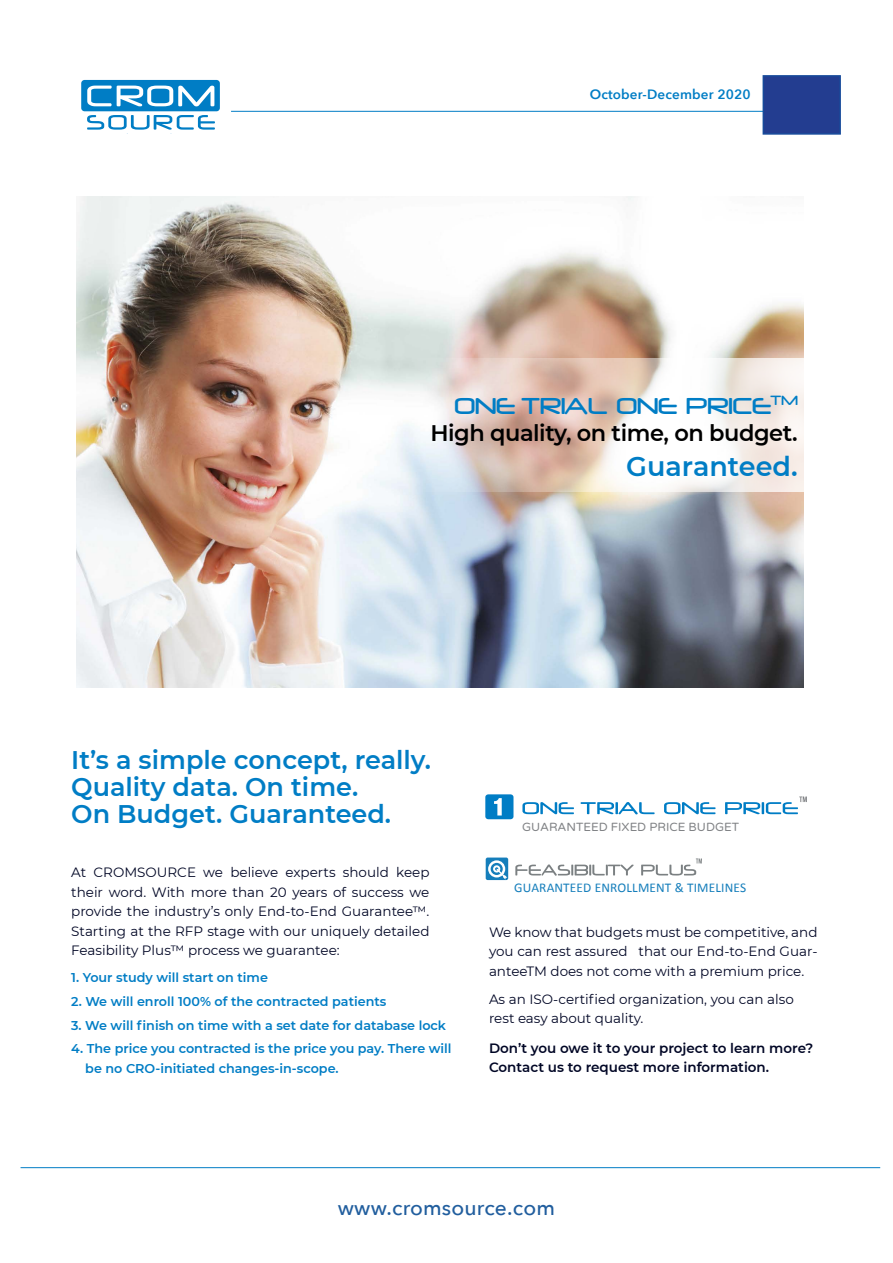
<style>
.page{position:relative;width:893px;height:1263px;background:#fff}
.page>*{position:absolute;margin:0;border:0;box-sizing:border-box;transform-origin:0 0}
.t1{font:500 27px "Neuropol";letter-spacing:-.02em;color:#007dc5}
.t2{font:600 27px "Montserrat";color:#007dc5}
.t3{font:600 25.5px/27px "Montserrat";color:#007dc5}
.t4{font:600 22.5px "Montserrat";letter-spacing:-.02em;color:#000}
.t5{font:500 21px "Avenir Next";letter-spacing:.01em;color:#215e9e}
.t6{font:13.5px/19.5px "Montserrat";color:#000625}
.t7{font:600 13.5px/19.5px "Montserrat";color:#000625}
.t8{font:600 13.5px "Avenir Next";letter-spacing:.01em;color:#007dc5}
.t9{font:13.35px "Calibri";letter-spacing:.01em;color:#157ebb}
.t10{font:600 12.75px/19.5px "Montserrat";color:#007dc5}
.t11{font:12px "Varela Round";color:#808285}
</style>
<div class="page">
<hr style="left:231px;top:111px;width:573px;height:1px;background:#007dc5">
<div style="left:81px;top:80px;width:139px;height:31px;background:#007dc5;border-radius:3px"></div>
<svg style="left:87px;top:86px;width:127px;height:20px"></svg>
<svg style="left:87px;top:115px;width:128px;height:19px"></svg>
<div style="left:763px;top:75px;width:78px;height:60px;background:#233d90;border:2px solid #174b9b"></div>
<img style="left:77px;top:197px;width:726px;height:491px">
<svg style="left:394px;top:358px;width:409px;height:134px"></svg>
<svg style="left:515px;top:864px;width:119px;height:12px"></svg>
<div style="left:486px;top:857px;width:22px;height:23px;background:#157ebb;border-radius:2px"></div>
<svg style="left:641px;top:858px;width:61px;height:17px"></svg>
<svg style="left:488px;top:860px;width:19px;height:19px"></svg>
<svg style="left:522px;top:802px;width:52px;height:12px"></svg>
<svg style="left:581px;top:802px;width:74px;height:12px"></svg>
<svg style="left:664px;top:802px;width:52px;height:12px"></svg>
<div style="left:485px;top:794px;width:28px;height:25px;background:#007dc5;border-radius:3px"></div>
<svg style="left:494px;top:798px;width:8px;height:17px"></svg>
<svg style="left:725px;top:796px;width:82px;height:18px"></svg>
<hr style="left:21px;top:1167px;width:859px;height:1px;background:#007dc5">
<p class="t8" style="left:590px;top:83px;width:162px">October-December 2020</p>
<h1 class="t1" style="left:454px;top:392px;width:345px">ONE TRIAL ONE PRICE<sup>TM</sup></h1>
<h3 class="t4" style="left:430px;top:417px;width:369px">High quality, on time, on budget.</h3>
<h1 class="t2" style="left:626px;top:447px;width:173px">Guaranteed.</h1>
<h2 class="t3" style="left:71px;top:745px;width:361px">It as’ simple concept, really.<br>Quality data. On time.<br>On Budget. Guaranteed.</h2>
<p class="t6" style="left:230px;top:862px;width:49px">believe</p>
<p class="t6" style="left:343px;top:862px;width:48px">should</p>
<p class="t6" style="left:396px;top:862px;width:35px">keep</p>
<p class="t6" style="left:94px;top:862px;width:104px">CROMSOURCE</p>
<p class="t6" style="left:71px;top:862px;width:360px">At<br>their word. With more than 20 years of success we provide the industry s’ only End-to-End GuaranteeTM.<br>Starting at the RFP stage with our uniquely detailed Feasibility Plus™ process we guarantee:</p>
<p class="t6" style="left:285px;top:862px;width:52px">experts</p>
<p class="t6" style="left:203px;top:862px;width:21px">we</p>
<p class="t10" style="left:71px;top:967px;width:198px">1. Your study will start on time</p>
<p class="t10" style="left:71px;top:991px;width:317px">2. We will enroll 100% of the contracted patients</p>
<p class="t10" style="left:71px;top:1015px;width:376px">3. We will finish on time with a set date for database lock</p>
<p class="t10" style="left:85px;top:1038px;width:368px;text-indent:-14px">4. The price you contracted is the price you pay. There will be no CRO-initiated changes-in-scope.</p>
<p class="t11" style="left:522px;top:819px;width:218px">GUARANTEED FIXED PRICE BUDGET</p>
<p class="t9" style="left:514px;top:879px;width:234px">GUARANTEED ENROLLMENT &amp; TIMELINES</p>
<p class="t6" style="left:489px;top:922px;width:330px">We know that budgets must be competitive, and</p>
<p class="t6" style="left:489px;top:961px;width:317px">anteeTM does not come with a premium price.</p>
<p class="t6" style="left:489px;top:941px;width:140px">you can rest assured</p>
<p class="t6" style="left:489px;top:989px;width:306px">As an ISO-certified organization, you can also rest easy about quality.</p>
<p class="t6" style="left:639px;top:941px;width:180px">that our End-to-End Guar-</p>
<p class="t7" style="left:489px;top:1038px;width:326px">Don t’ you owe it to your project to learn more?<br>Contact us to request more information.</p>
<h3 class="t5" style="left:338px;top:1190px;width:219px">www.cromsource.com</h3>
</div>
